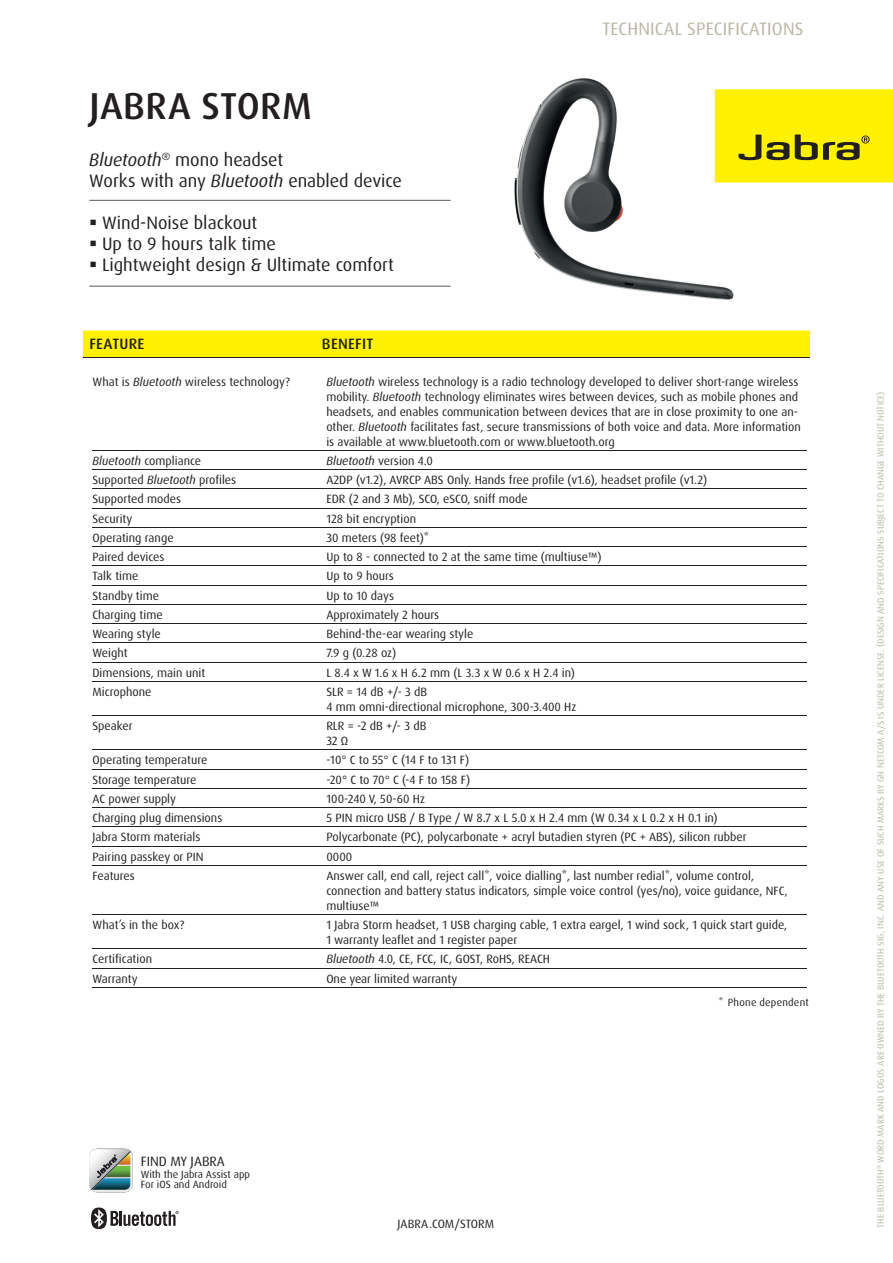
<style>
.page{position:relative;width:893px;height:1263px;background:#fff}
.page>*{position:absolute;margin:0;border:0;box-sizing:border-box;transform-origin:0 0}
.t1{font:500 37.5px "Dax Pro";letter-spacing:.01em;color:#231f20}
.t2{font:18px/21px "Dax Pro";color:#231f20}
.t3{font:18px "Dax Pro";letter-spacing:.01em;color:#bbb7a6}
.t4{font:500 15px "Dax Pro";letter-spacing:.02em;color:#231f20}
.t5{font:13.5px "Dax Pro";color:#231f20}
.t6{font:12px/15px "Dax Pro";color:#231f20}
.t7{font:10.5px/10.5px "Dax Pro";color:#231f20}
.t8{font:10.5px "Dax Pro";letter-spacing:.02em;color:#231f20}
.t9{font:9px "Dax Pro";letter-spacing:.01em;color:#bbb7a6}
.s1{font-style:italic}
</style>
<div class="page">
<img style="left:514px;top:78px;width:220px;height:222px">
<hr style="left:92px;top:450px;width:715px;height:1px;background:#231f20">
<hr style="left:92px;top:469px;width:715px;height:1px;background:#231f20">
<hr style="left:92px;top:488px;width:715px;height:1px;background:#231f20">
<hr style="left:92px;top:508px;width:715px;height:1px;background:#231f20">
<hr style="left:92px;top:527px;width:715px;height:1px;background:#231f20">
<hr style="left:92px;top:546px;width:715px;height:1px;background:#231f20">
<hr style="left:92px;top:565px;width:715px;height:1px;background:#231f20">
<hr style="left:92px;top:585px;width:715px;height:1px;background:#231f20">
<hr style="left:92px;top:604px;width:715px;height:1px;background:#231f20">
<hr style="left:92px;top:623px;width:715px;height:1px;background:#231f20">
<hr style="left:92px;top:642px;width:715px;height:1px;background:#231f20">
<hr style="left:92px;top:662px;width:715px;height:1px;background:#231f20">
<hr style="left:92px;top:681px;width:715px;height:1px;background:#231f20">
<hr style="left:92px;top:715px;width:715px;height:1px;background:#231f20">
<hr style="left:92px;top:749px;width:715px;height:1px;background:#231f20">
<hr style="left:92px;top:769px;width:715px;height:1px;background:#231f20">
<hr style="left:92px;top:788px;width:715px;height:1px;background:#231f20">
<hr style="left:92px;top:807px;width:715px;height:1px;background:#231f20">
<hr style="left:92px;top:826px;width:715px;height:1px;background:#231f20">
<hr style="left:92px;top:846px;width:715px;height:1px;background:#231f20">
<hr style="left:92px;top:865px;width:715px;height:1px;background:#231f20">
<hr style="left:92px;top:914px;width:715px;height:1px;background:#231f20">
<hr style="left:92px;top:948px;width:715px;height:1px;background:#231f20">
<hr style="left:92px;top:968px;width:715px;height:1px;background:#231f20">
<hr style="left:92px;top:987px;width:715px;height:1px;background:#231f20">
<svg style="left:715px;top:89px;width:178px;height:94px"></svg>
<hr style="left:89px;top:200px;width:362px;height:1px;background:#231f20">
<hr style="left:89px;top:286px;width:362px;height:1px;background:#231f20">
<div style="left:83px;top:330px;width:727px;height:27px;background:#fff101"></div>
<hr style="left:83px;top:357px;width:226px;height:1px;background:#231f20">
<hr style="left:309px;top:357px;width:501px;height:1px;background:#231f20">
<svg style="left:91px;top:1207px;width:88px;height:22px"></svg>
<svg style="left:95px;top:1148px;width:38px;height:45px"></svg>
<img style="left:89px;top:1149px;width:43px;height:43px">
<h1 class="t1" style="left:89px;top:82px;width:224px">JABRA STORM</h1>
<h2 class="t2" style="left:89px;top:149px;width:314px"><span class="s1">Bluetooth</span><sup>®</sup> mono headset<br>Works with any <span class="s1">Bluetooth</span> enabled device</h2>
<h2 class="t2" style="left:89px;top:212px;width:170px">▪ Wind-Noise blackout</h2>
<h2 class="t2" style="left:89px;top:233px;width:188px">▪ Up to 9 hours talk time</h2>
<h2 class="t2" style="left:89px;top:254px;width:306px">▪ Lightweight design &amp; Ultimate comfort</h2>
<p class="t4" style="left:89px;top:334px;width:57px">FEATURE</p>
<p class="t4" style="left:322px;top:334px;width:53px">BENEFIT</p>
<h2 class="t3" style="left:602px;top:18px;width:203px">TECHNICAL SPECIFICATIONS</h2>
<p class="t6" style="left:92px;top:374px;width:199px">What is <span class="s1">Bluetooth</span> wireless technology?</p>
<p class="t6" style="left:326px;top:374px;width:476px"><span class="s1">Bluetooth</span> wireless technology is a radio technology developed to deliver short-range wireless mobility. <span class="s1">Bluetooth</span> technology eliminates wires between devices, such as mobile phones and headsets, and enables communication between devices that are in close proximity to one an&shy;other. <span class="s1">Bluetooth</span> facilitates fast, secure transmissions of both voice and data. More information is available at www.bluetooth.com or www.bluetooth.org</p>
<p class="t6" style="left:92px;top:453px;width:110px"><span class="s1">Bluetooth</span> compliance</p>
<p class="t6" style="left:326px;top:453px;width:108px"><span class="s1">Bluetooth</span> version 4.0</p>
<p class="t6" style="left:92px;top:472px;width:145px">Supported <span class="s1">Bluetooth</span> profiles</p>
<p class="t6" style="left:326px;top:472px;width:382px">A2DP (v1.2), AVRCP ABS Only. Hands free profile (v1.6), headset profile (v1.2)</p>
<p class="t6" style="left:92px;top:492px;width:90px">Supported modes</p>
<p class="t6" style="left:326px;top:492px;width:203px">EDR (2 and 3 Mb), SCO, eSCO, sniff mode</p>
<p class="t6" style="left:92px;top:511px;width:41px">Security</p>
<p class="t6" style="left:326px;top:511px;width:91px">128 bit encryption</p>
<p class="t6" style="left:92px;top:530px;width:83px">Operating range</p>
<p class="t6" style="left:326px;top:530px;width:104px">30 meters (98 feet)*</p>
<p class="t6" style="left:92px;top:549px;width:74px">Paired devices</p>
<p class="t6" style="left:326px;top:549px;width:277px">Up to 8 - connected to 2 at the same time (multiuse™)</p>
<p class="t6" style="left:92px;top:569px;width:47px">Talk time</p>
<p class="t6" style="left:326px;top:569px;width:69px">Up to 9 hours</p>
<p class="t6" style="left:92px;top:588px;width:68px">Standby time</p>
<p class="t6" style="left:326px;top:588px;width:69px">Up to 10 days</p>
<p class="t6" style="left:92px;top:607px;width:72px">Charging time</p>
<p class="t6" style="left:326px;top:607px;width:114px">Approximately 2 hours</p>
<p class="t6" style="left:92px;top:626px;width:70px">Wearing style</p>
<p class="t6" style="left:326px;top:626px;width:149px">Behind-the-ear wearing style</p>
<p class="t6" style="left:92px;top:646px;width:37px">Weight</p>
<p class="t6" style="left:326px;top:646px;width:71px">7.9 g (0.28 oz)</p>
<p class="t6" style="left:92px;top:665px;width:114px">Dimensions, main unit</p>
<p class="t6" style="left:326px;top:665px;width:250px">L 8.4 x W 1.6 x H 6.2 mm (L 3.3 x W 0.6 x H 2.4 in)</p>
<p class="t6" style="left:92px;top:684px;width:61px">Microphone</p>
<p class="t6" style="left:326px;top:684px;width:252px">SLR = 14 dB +/- 3 dB<br>4 mm omni-directional microphone, 300-3.400 Hz</p>
<p class="t6" style="left:92px;top:718px;width:42px">Speaker</p>
<p class="t6" style="left:326px;top:718px;width:102px">RLR = -2 dB +/- 3 dB<br>32 Ω</p>
<p class="t6" style="left:92px;top:753px;width:116px">Operating temperature</p>
<p class="t6" style="left:326px;top:753px;width:145px">-10° C to 55° C (14 F to 131 F)</p>
<p class="t6" style="left:92px;top:772px;width:105px">Storage temperature</p>
<p class="t6" style="left:326px;top:772px;width:145px">-20° C to 70° C (-4 F to 158 F)</p>
<p class="t6" style="left:92px;top:791px;width:85px">AC power supply</p>
<p class="t6" style="left:326px;top:791px;width:100px">100-240 V, 50-60 Hz</p>
<p class="t6" style="left:92px;top:810px;width:131px">Charging plug dimensions</p>
<p class="t6" style="left:326px;top:810px;width:393px">5 PIN micro USB / B Type / W 8.7 x L 5.0 x H 2.4 mm (W 0.34 x L 0.2 x H 0.1 in)</p>
<p class="t6" style="left:92px;top:830px;width:109px">Jabra Storm materials</p>
<p class="t6" style="left:326px;top:830px;width:422px">Polycarbonate (PC), polycarbonate + acryl butadien styren (PC + ABS), silicon rubber</p>
<p class="t6" style="left:92px;top:849px;width:113px">Pairing passkey or PIN</p>
<p class="t6" style="left:326px;top:849px;width:27px">0000</p>
<p class="t6" style="left:92px;top:868px;width:44px">Features</p>
<p class="t6" style="left:326px;top:868px;width:463px">Answer call, end call, reject call*, voice dialling*, last number redial*, volume control, connection and battery status indicators, simple voice control (yes/no), voice guidance, NFC, multiuse™</p>
<p class="t6" style="left:92px;top:917px;width:93px">What’s in the box?</p>
<p class="t6" style="left:326px;top:917px;width:462px">1 Jabra Storm headset, 1 USB charging cable, 1 extra eargel, 1 wind sock, 1 quick start guide,<br>1 warranty leaflet and 1 register paper</p>
<p class="t6" style="left:92px;top:952px;width:61px">Certification</p>
<p class="t6" style="left:326px;top:952px;width:225px"><span class="s1">Bluetooth</span> 4.0, CE, FCC, IC, GOST, RoHS, REACH</p>
<p class="t6" style="left:92px;top:971px;width:47px">Warranty</p>
<p class="t6" style="left:326px;top:971px;width:132px">One year limited warranty</p>
<p class="t5" style="left:141px;top:1152px;width:86px">FIND MY JABRA</p>
<p class="t7" style="left:141px;top:1169px;width:111px">With the Jabra Assist app<br>For iOS and Android</p>
<p class="t6" style="left:397px;top:1216px;width:98px">JABRA.COM/STORM</p>
<p class="t8" style="left:719px;top:996px;width:91px">* Phone dependent</p>
<p class="t9" style="left:875px;top:1227px;width:837px;rotate:-90deg">THE BLUETOOTH<sup>®</sup> WORD MARK AND LOGOS ARE OWNED BY THE BLUETOOTH SIG, INC. AND ANY USE OF SUCH MARKS BY GN NETCOM A/S IS UNDER LICENSE. (DESIGN AND SPECIFICATIONS SUBJECT TO CHANGE WITHOUT NOTICE)</p>
</div>
